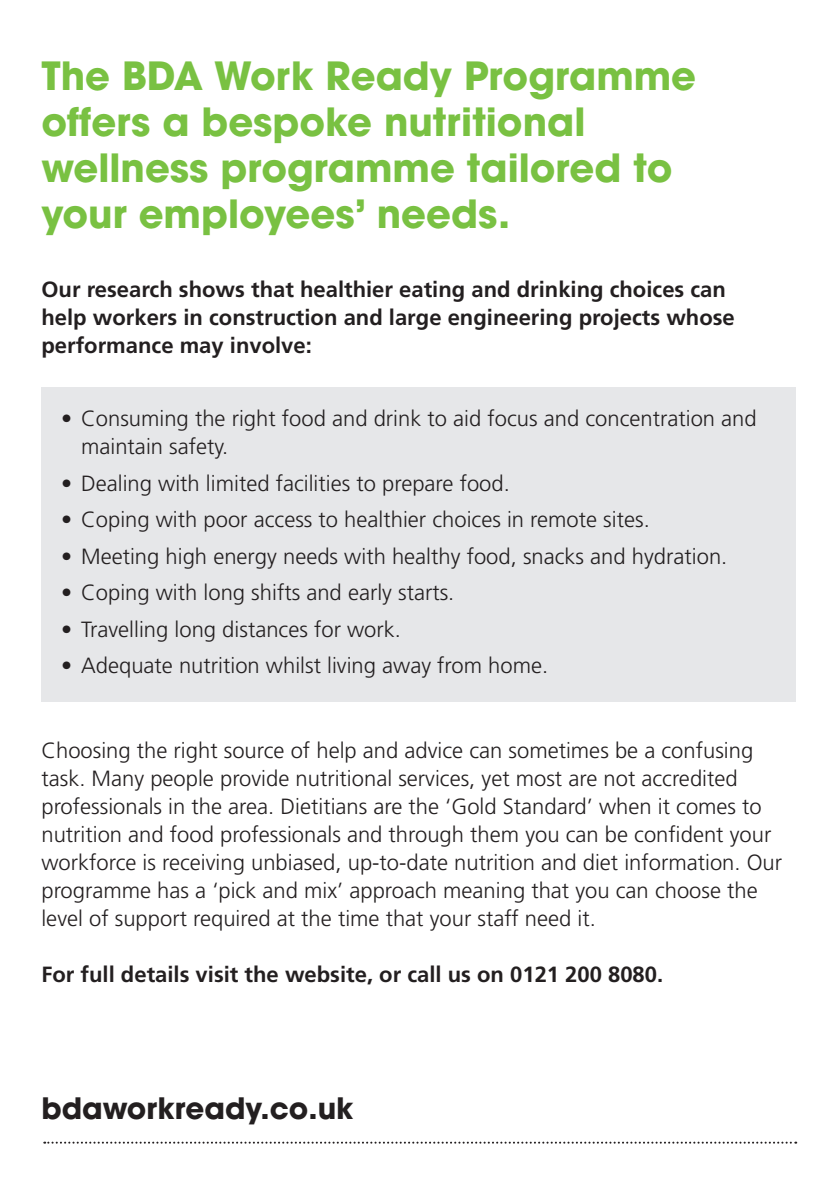
<style>
.page{position:relative;width:840px;height:1191px;background:#fff}
.page>*{position:absolute;margin:0;border:0;box-sizing:border-box;transform-origin:0 0}
.t1{font:700 38.6px/46px "Avant Garde";color:#79c142}
.t2{font:700 29.2px "Avant Garde";color:#231f20}
.t3{font:300 22px/28px "Frutiger";color:#231f20}
.t4{font:700 22px/28px "Frutiger";color:#231f20}
</style>
<div class="page">
<div style="left:41px;top:386px;width:754px;height:315px;background:#e6e7e9"></div>
<svg style="left:44px;top:1141px;width:751px;height:2px"></svg>
<p class="t1" style="left:41px;top:53px;width:656px">The BDA Work Ready Programme offers a bespoke nutritional wellness programme tailored to your employees’ needs.</p>
<p class="t4" style="left:41px;top:275px;width:694px">Our research shows that healthier eating and drinking choices can help workers in construction and large engineering projects whose performance may involve:</p>
<p class="t3" style="left:81px;top:404px;width:676px;text-indent:-20px">• Consuming the right food and drink to aid focus and concentration and maintain safety.</p>
<p class="t3" style="left:61px;top:469px;width:450px">• Dealing with limited facilities to prepare food.</p>
<p class="t3" style="left:61px;top:505px;width:589px">• Coping with poor access to healthier choices in remote sites.</p>
<p class="t3" style="left:61px;top:542px;width:667px">• Meeting high energy needs with healthy food, snacks and hydration.</p>
<p class="t3" style="left:61px;top:578px;width:394px">• Coping with long shifts and early starts.</p>
<p class="t3" style="left:61px;top:615px;width:341px">• Travelling long distances for work.</p>
<p class="t3" style="left:61px;top:651px;width:488px">• Adequate nutrition whilst living away from home.</p>
<p class="t3" style="left:41px;top:736px;width:741px">Choosing the right source of help and advice can sometimes be a confusing task. Many people provide nutritional services, yet most are not accredited professionals in the area. Dietitians are the ‘Gold Standard’ when it comes to nutrition and food professionals and through them you can be confident your workforce is receiving unbiased, up-to-date nutrition and diet information. Our programme has a ‘pick and mix’ approach meaning that you can choose the level of support required at the time that your staff need it.</p>
<p class="t4" style="left:41px;top:960px;width:623px">For full details visit the website, or call us on 0121 200 8080.</p>
<p class="t2" style="left:41px;top:1089px;width:313px">bdaworkready.co.uk</p>
</div>
